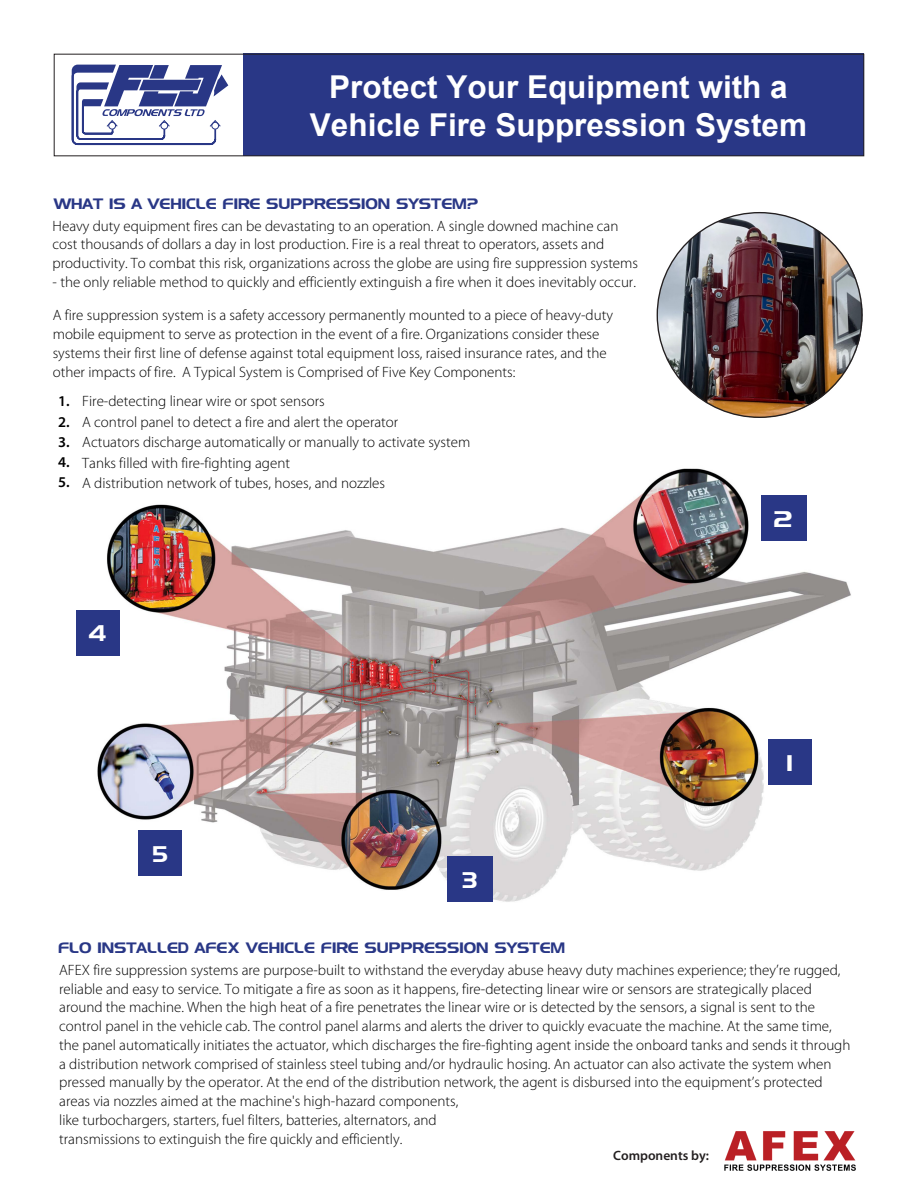
<style>
.page{position:relative;width:918px;height:1188px;background:#fff}
.page>*{position:absolute;margin:0;border:0;box-sizing:border-box;transform-origin:0 0}
.t1{font:700 31.5px/37.8px "Arial";color:#fff;text-align:center}
.t2{font:22.5px "Denmark";color:#fff}
.t3{font:300 15px/18.8px "Myriad Pro";color:#000}
.t4{font:15px "Denmark";color:#293786}
.t5{font:600 15px/20.2px "Myriad Pro";color:#000;text-align:justify}
.t6{font:600 13.5px "Myriad Pro";color:#231f20}
</style>
<div class="page">
<img style="left:94px;top:468px;width:757px;height:434px">
<img style="left:657px;top:212px;width:206px;height:206px">
<div style="left:244px;top:54px;width:620px;height:102px;background:#293786"></div>
<div style="left:54px;top:54px;width:810px;height:102px;border:1px solid #231f20"></div>
<svg style="left:71px;top:64px;width:157px;height:82px"></svg>
<div style="left:447px;top:856px;width:45px;height:45px;background:#293786"></div>
<div style="left:138px;top:831px;width:44px;height:45px;background:#293786"></div>
<div style="left:76px;top:610px;width:44px;height:45px;background:#293786"></div>
<div style="left:768px;top:739px;width:44px;height:45px;background:#293786"></div>
<div style="left:761px;top:495px;width:45px;height:46px;background:#293786"></div>
<img style="left:724px;top:1131px;width:132px;height:40px">
<h1 class="t1" style="left:310px;top:69px;width:499px">Protect Your Equipment with a<br>Vehicle Fire Suppression System</h1>
<p class="t4" style="left:54px;top:194px;width:426px">WHAT IS A VEHICLE FIRE SUPPRESSION SYSTEM?</p>
<p class="t3" style="left:53px;top:216px;width:587px">Heavy duty equipment fires can be devastating to an operation. A single downed machine can cost thousands of dollars a day in lost production. Fire is a real threat to operators, assets and productivity. To combat this risk, organizations across the globe are using fire suppression systems</p>
<p class="t3" style="left:53px;top:273px;width:585px">- the only reliable method to quickly and efficiently extinguish a fire when it does inevitably occur.</p>
<p class="t3" style="left:53px;top:306px;width:562px">A fire suppression system is a safety accessory permanently mounted to a piece of heavy-duty mobile equipment to serve as protection in the event of a fire. Organizations consider these systems their first line of defense against total equipment loss, raised insurance rates, and the other impacts of fire. A Typical System is Comprised of Five Key Components:</p>
<p class="t5" style="left:58px;top:391px;width:13px">1.<br>2.<br>3.<br>4.<br>5.</p>
<p class="t3" style="left:82px;top:391px;width:390px;line-height:20.7px">Fire-detecting linear wire or spot sensors<br>A control panel to detect a fire and alert the operator<br>Actuators discharge automatically or manually to activate system Tanks filled with fire-fighting agent<br>A distribution network of tubes, hoses, and nozzles</p>
<h2 class="t2" style="left:88px;top:620px;width:20px">4</h2>
<h2 class="t2" style="left:152px;top:840px;width:17px">5</h2>
<h2 class="t2" style="left:462px;top:867px;width:17px">3</h2>
<p class="t4" style="left:58px;top:938px;width:509px">FLO INSTALLED AFEX VEHICLE FIRE SUPPRESSION SYSTEM</p>
<h2 class="t2" style="left:774px;top:506px;width:21px">2</h2>
<h2 class="t2" style="left:786px;top:749px;width:8px">1</h2>
<p class="t3" style="left:59px;top:961px;width:793px">AFEX fire suppression systems are purpose-built to withstand the everyday abuse heavy duty machines experience; they’re rugged, reliable and easy to service. To mitigate a fire as soon as it happens, fire-detecting linear wire or sensors are strategically placed around the machine. When the high heat of a fire penetrates the linear wire or is detected by the sensors, a signal is sent to the control panel in the vehicle cab. The control panel alarms and alerts the driver to quickly evacuate the machine. At the same time, the panel automatically initiates the actuator, which discharges the fire-fighting agent inside the onboard tanks and sends it through a distribution network comprised of stainless steel tubing and/or hydraulic hosing. An actuator can also activate the system when pressed manually by the operator. At the end of the distribution network, the agent is disbursed into the equipment’s protected areas via nozzles aimed at the machine's high-hazard components,<br>like turbochargers, starters, fuel filters, batteries, alternators, and<br>transmissions to extinguish the fire quickly and efficiently.</p>
<p class="t6" style="left:613px;top:1147px;width:97px">Components by:</p>
</div>
